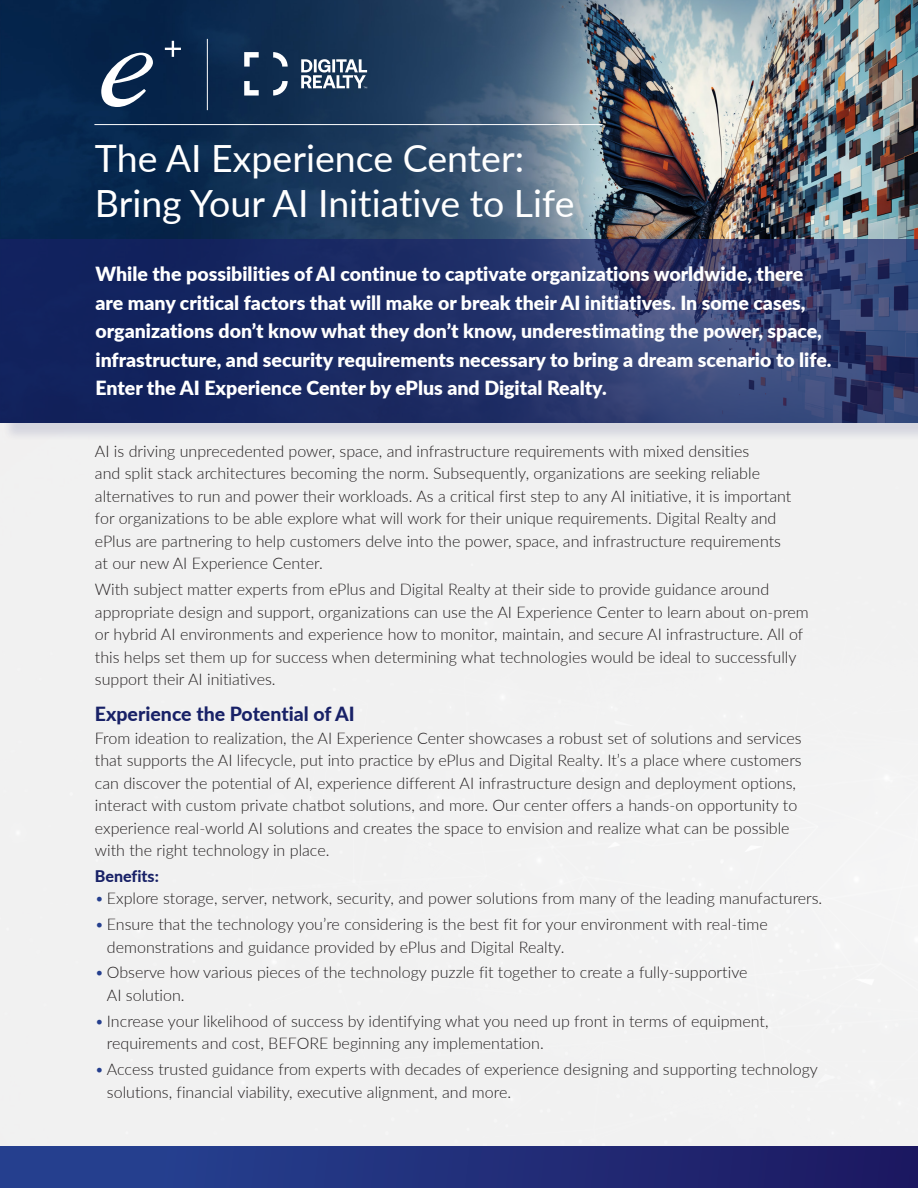
<style>
.page{position:relative;width:918px;height:1188px;background:#fff}
.page>*{position:absolute;margin:0;border:0;box-sizing:border-box;transform-origin:0 0}
.t1{font:37.5px/45px "Lato";color:#fff}
.t2{font:900 19.5px/28.5px "Lato";color:#fff}
.t3{font:800 19.5px "Lato";color:#182167}
.t4{font:300 16.05px/22.5px "Lato";color:#231f20}
.t5{font:800 16.05px "Lato";color:#182167}
.s1{color:#253f8e}
</style>
<div class="page">
<div style="left:0;top:423px;width:918px;height:724px;background:#f1f1f1"></div>
<img style="left:0;top:0;width:918px;height:240px">
<div style="left:2px;top:242px;width:916px;height:200px;background:#182167;opacity:.2"></div>
<svg style="left:0;top:240px;width:918px;height:183px;background:#243268"></svg>
<div style="left:0;top:1147px;width:918px;height:41px;background:linear-gradient(to right,#264595,#1d1961)"></div>
<hr style="left:94px;top:124px;width:509px;height:1px;background:#fff">
<svg style="left:101px;top:53px;width:52px;height:54px"></svg>
<svg style="left:165px;top:41px;width:16px;height:16px"></svg>
<svg style="left:301px;top:59px;width:66px;height:29px"></svg>
<svg style="left:244px;top:52px;width:44px;height:44px"></svg>
<hr style="left:207px;top:39px;width:1px;height:71px;background:#fff">
<p class="t1" style="left:95px;top:134px;width:481px">The AI Experience Center:<br>Bring Your AI Initiative to Life</p>
<p class="t2" style="left:96px;top:259px;width:738px">While the possibilities of AI continue to captivate organizations worldwide, there are many critical factors that will make or break their AI initiatives. In some cases, organizations don’t know what they don’t know, underestimating the power, space, infrastructure, and security requirements necessary to bring a dream scenario to life.<br>Enter the AI Experience Center by ePlus and Digital Realty.</p>
<p class="t4" style="left:95px;top:439px;width:698px">AI is driving unprecedented power, space, and infrastructure requirements with mixed densities<br>and split stack architectures becoming the norm. Subsequently, organizations are seeking reliable alternatives to run and power their workloads. As a critical first step to any AI initiative, it is important for organizations to be able explore what will work for their unique requirements. Digital Realty and ePlus are partnering to help customers delve into the power, space, and infrastructure requirements at our new AI Experience Center.</p>
<p class="t4" style="left:95px;top:578px;width:715px">With subject matter experts from ePlus and Digital Realty at their side to provide guidance around appropriate design and support, organizations can use the AI Experience Center to learn about on-prem or hybrid AI environments and experience how to monitor, maintain, and secure AI infrastructure. All of this helps set them up for success when determining what technologies would be ideal to successfully support their AI initiatives.</p>
<p class="t3" style="left:95px;top:700px;width:261px">Experience the Potential of AI</p>
<p class="t4" style="left:95px;top:726px;width:708px">From ideation to realization, the AI Experience Center showcases a robust set of solutions and services that supports the AI lifecycle, put into practice by ePlus and Digital Realty. It’s a place where customers can discover the potential of AI, experience different AI infrastructure design and deployment options, interact with custom private chatbot solutions, and more. Our center offers a hands-on opportunity to experience real-world AI solutions and creates the space to envision and realize what can be possible with the right technology in place.</p>
<p class="t5" style="left:95px;top:864px;width:66px">Benefits:</p>
<p class="t4" style="left:95px;top:887px;width:729px"><span class="s1">•</span> Explore storage, server, network, security, and power solutions from many of the leading manufacturers.</p>
<p class="t4" style="left:107px;top:913px;width:662px;text-indent:-12px"><span class="s1">•</span> Ensure that the technology you’re considering is the best fit for your environment with real-time demonstrations and guidance provided by ePlus and Digital Realty.</p>
<p class="t4" style="left:107px;top:961px;width:642px;text-indent:-12px"><span class="s1">•</span> Observe how various pieces of the technology puzzle fit together to create a fully-supportive<br>AI solution.</p>
<p class="t4" style="left:107px;top:1009px;width:663px;text-indent:-12px"><span class="s1">•</span> Increase your likelihood of success by identifying what you need up front in terms of equipment, requirements and cost, BEFORE beginning any implementation.</p>
<p class="t4" style="left:107px;top:1057px;width:713px;text-indent:-12px"><span class="s1">•</span> Access trusted guidance from experts with decades of experience designing and supporting technology solutions, financial viability, executive alignment, and more.</p>
</div>
